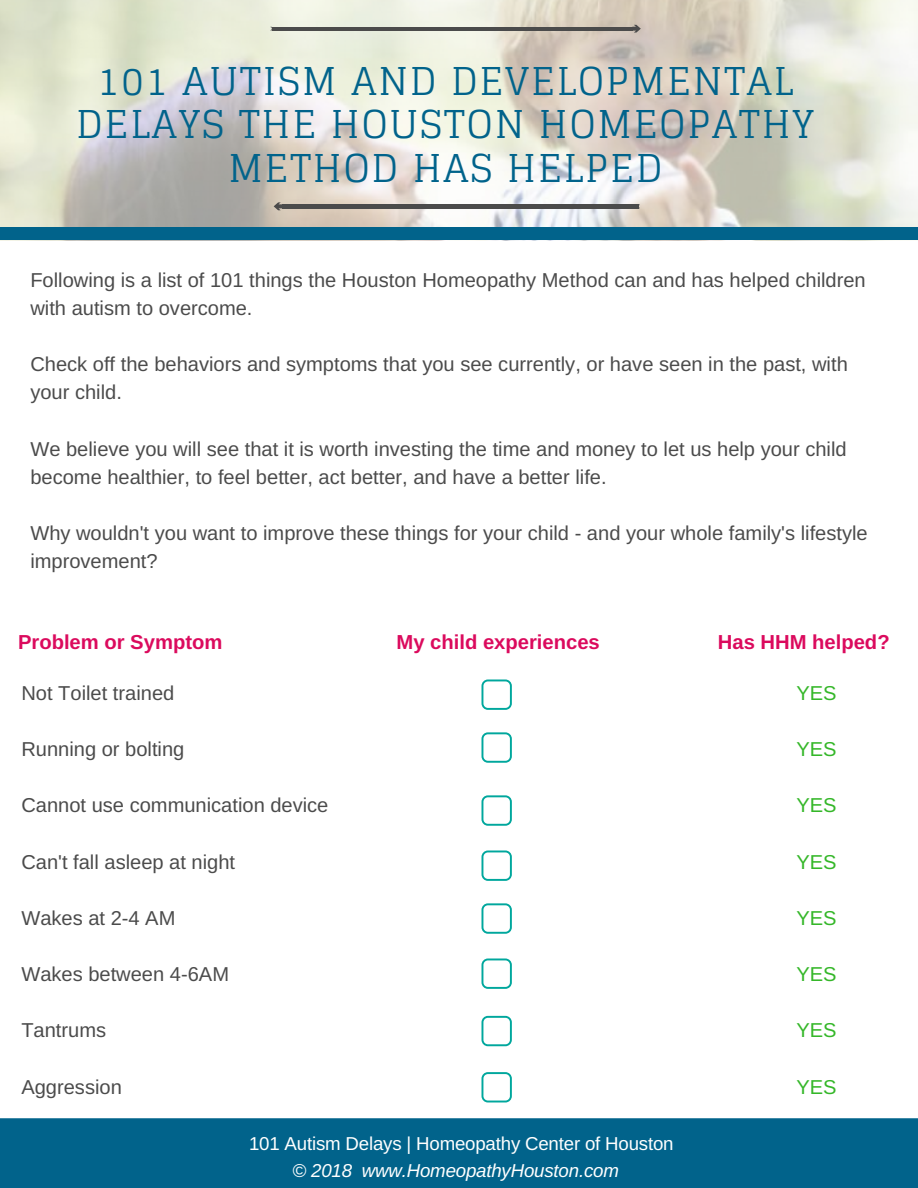
<style>
.page{position:relative;width:918px;height:1188px;background:#fff}
.page>*{position:absolute;margin:0;border:0;box-sizing:border-box;transform-origin:0 0}
.t1{font:38.4px/43.8px "Glegoo";letter-spacing:.05em;color:#01638b;text-align:center}
.t2{font:700 20.25px "Arimo";color:#db0a5d}
.t3{font:20.1px/28.2px "Arimo";color:#4b4b4b}
.t4{font:20.1px "Arimo";color:#35b729}
.t5{font:18.75px "Arimo";letter-spacing:-.01em;color:#fff}
.t6{font:italic 18.75px "Arimo";letter-spacing:-.01em;color:#fff}
</style>
<div class="page">
<img style="left:0;top:0;width:918px;height:241px">
<div style="left:0;top:1118px;width:918px;height:70px;background:#01638b"></div>
<hr style="left:272px;top:27px;width:360px;height:4px;background:#4b4b4b">
<svg style="left:632px;top:25px;width:9px;height:8px"></svg>
<hr style="left:282px;top:204px;width:357px;height:4px;background:#4b4b4b">
<svg style="left:274px;top:202px;width:8px;height:8px"></svg>
<div style="left:0;top:227px;width:918px;height:13px;background:#01638b"></div>
<svg style="left:482px;top:680px;width:30px;height:30px"></svg>
<svg style="left:482px;top:732px;width:30px;height:31px"></svg>
<svg style="left:482px;top:795px;width:30px;height:31px"></svg>
<svg style="left:482px;top:851px;width:30px;height:30px"></svg>
<svg style="left:482px;top:903px;width:30px;height:31px"></svg>
<svg style="left:482px;top:959px;width:30px;height:30px"></svg>
<svg style="left:482px;top:1016px;width:30px;height:30px"></svg>
<svg style="left:482px;top:1072px;width:30px;height:30px"></svg>
<h1 class="t1" style="left:76px;top:58px;width:739px">101 AUTISM AND DEVELOPMENTAL<br>DELAYS THE HOUSTON HOMEOPATHY<br>METHOD HAS HELPED</h1>
<p class="t3" style="left:30px;top:266px;width:837px">Following is a list of 101 things the Houston Homeopathy Method can and has helped children with autism to overcome.</p>
<p class="t3" style="left:30px;top:350px;width:819px">Check off the behaviors and symptoms that you see currently, or have seen in the past, with your child.</p>
<p class="t3" style="left:30px;top:435px;width:818px">We believe you will see that it is worth investing the time and money to let us help your child become healthier, to feel better, act better, and have a better life.</p>
<p class="t3" style="left:30px;top:519px;width:839px">Why wouldn't you want to improve these things for your child - and your whole family's lifestyle improvement?</p>
<p class="t2" style="left:18px;top:631px;width:206px">Problem or Symptom</p>
<p class="t2" style="left:397px;top:631px;width:205px">My child experiences</p>
<p class="t2" style="left:718px;top:631px;width:173px">Has HHM helped?</p>
<p class="t3" style="left:21px;top:679px;width:154px">Not Toilet trained</p>
<p class="t4" style="left:796px;top:682px;width:42px">YES</p>
<p class="t3" style="left:21px;top:735px;width:165px">Running or bolting</p>
<p class="t3" style="left:21px;top:791px;width:309px">Cannot use communication device</p>
<p class="t4" style="left:796px;top:738px;width:42px">YES</p>
<p class="t4" style="left:796px;top:794px;width:42px">YES</p>
<p class="t3" style="left:21px;top:847px;width:215px">Can't fall asleep at night</p>
<p class="t3" style="left:21px;top:904px;width:156px">Wakes at 2-4 AM</p>
<p class="t4" style="left:796px;top:850px;width:42px">YES</p>
<p class="t4" style="left:796px;top:907px;width:42px">YES</p>
<p class="t3" style="left:21px;top:960px;width:209px">Wakes between 4-6AM</p>
<p class="t4" style="left:796px;top:963px;width:42px">YES</p>
<p class="t3" style="left:21px;top:1016px;width:86px">Tantrums</p>
<p class="t4" style="left:796px;top:1019px;width:42px">YES</p>
<p class="t3" style="left:21px;top:1072px;width:102px">Aggression</p>
<p class="t4" style="left:796px;top:1075px;width:42px">YES</p>
<p class="t5" style="left:249px;top:1133px;width:426px">101 Autism Delays | Homeopathy Center of Houston</p>
<p class="t6" style="left:293px;top:1160px;width:328px">© 2018 www.HomeopathyHouston.com</p>
</div>
